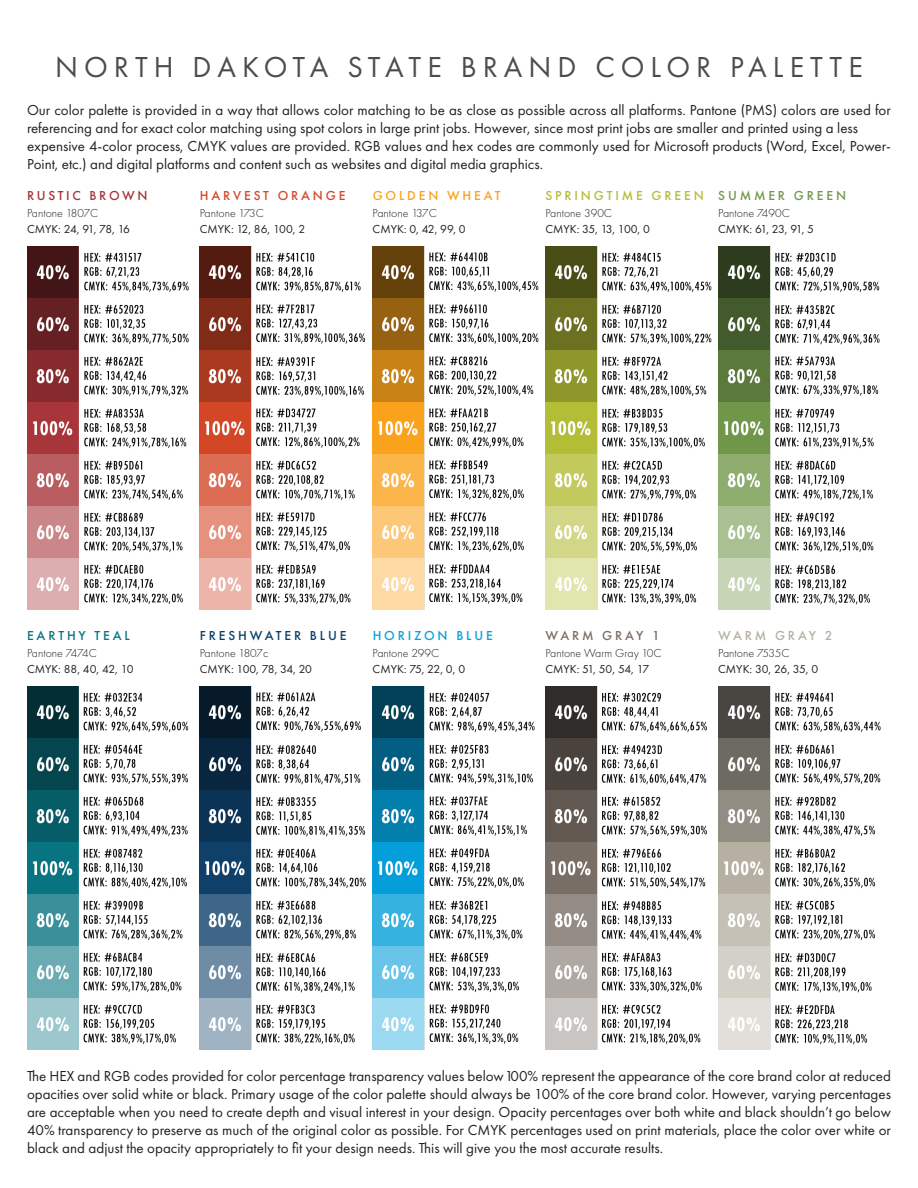
<style>
.page{position:relative;width:918px;height:1188px;background:#fff}
.page>*{position:absolute;margin:0;border:0;box-sizing:border-box;transform-origin:0 0}
.t1{font:30px "Futura PT";letter-spacing:.2em;color:#4b4c4d}
.t2{font:15px/18px "Futura PT";color:#231f20}
.t3{font:500 13.5px "Futura PT";letter-spacing:.21em;color:#b3bd35}
.t4{font:500 13.5px "Futura PT";letter-spacing:.21em;color:#0b3f69}
.t5{font:500 13.5px "Futura PT";letter-spacing:.21em;color:#d44728}
.t6{font:500 13.5px "Futura PT";letter-spacing:.2em;color:#a73339}
.t7{font:500 13.5px "Futura PT";letter-spacing:.21em;color:#f9a21c}
.t8{font:500 13.5px "Futura PT";letter-spacing:.21em;color:#70984b}
.t9{font:500 13.5px "Futura PT";letter-spacing:.21em;color:#0c9fdc}
.t10{font:500 13.5px "Futura PT";letter-spacing:.21em;color:#067482}
.t11{font:500 13.5px "Futura PT";letter-spacing:.21em;color:#796d65}
.t12{font:500 13.5px "Futura PT";letter-spacing:.21em;color:#b6b0a2}
.t13{font:12px "Futura PT";color:#231f20}
.t14{font:300 12px "Futura PT";color:#231f20}
.t15{font:12px "Futura PT";letter-spacing:-.025em;color:#231f20}
.t16{font:12px "Futura PT";letter-spacing:-.02em;color:#231f20}
</style>
<div class="page">
<img style="left:27px;top:246px;width:853px;height:363px">
<img style="left:27px;top:686px;width:854px;height:363px">
<p class="t1" style="left:55px;top:49px;width:809px">NORTH DAKOTA STATE BRAND COLOR PALETTE</p>
<p class="t2" style="left:27px;top:101px;width:865px">Our color palette is provided in a way that allows color matching to be as close as possible across all platforms. Pantone (PMS) colors are used for referencing and for exact color matching using spot colors in large print jobs. However, since most print jobs are smaller and printed using a less</p>
<p class="t2" style="left:27px;top:137px;width:865px">expensive 4-color process, CMYK values are provided. RGB values and hex codes are commonly used for Microsoft products (Word, Excel, Power-<br>Point, etc.) and digital platforms and content such as websites and digital media graphics.</p>
<p class="t6" style="left:27px;top:187px;width:122px">RUSTIC BROWN</p>
<p class="t14" style="left:27px;top:206px;width:73px">Pantone 1807C</p>
<p class="t15" style="left:27px;top:222px;width:105px">CMYK: 24, 91, 78, 16</p>
<p class="t3" style="left:545px;top:187px;width:160px">SPRINGTIME GREEN</p>
<p class="t14" style="left:545px;top:206px;width:68px">Pantone 390C</p>
<p class="t13" style="left:545px;top:222px;width:106px">CMYK: 35, 13, 100, 0</p>
<p class="t8" style="left:718px;top:187px;width:129px">SUMMER GREEN</p>
<p class="t14" style="left:718px;top:206px;width:73px">Pantone 7490C</p>
<p class="t16" style="left:718px;top:222px;width:97px">CMYK: 61, 23, 91, 5</p>
<p class="t5" style="left:200px;top:187px;width:147px">HARVEST ORANGE</p>
<p class="t14" style="left:200px;top:206px;width:66px">Pantone 173C</p>
<p class="t13" style="left:200px;top:222px;width:107px">CMYK: 12, 86, 100, 2</p>
<p class="t7" style="left:373px;top:187px;width:130px">GOLDEN WHEAT</p>
<p class="t14" style="left:373px;top:206px;width:66px">Pantone 137C</p>
<p class="t13" style="left:373px;top:222px;width:95px">CMYK: 0, 42, 99, 0</p>
<p class="t10" style="left:27px;top:627px;width:104px">EARTHY TEAL</p>
<p class="t14" style="left:27px;top:646px;width:71px">Pantone 7474C</p>
<p class="t13" style="left:27px;top:662px;width:108px">CMYK: 88, 40, 42, 10</p>
<p class="t4" style="left:200px;top:627px;width:148px">FRESHWATER BLUE</p>
<p class="t14" style="left:200px;top:646px;width:70px">Pantone 1807c</p>
<p class="t13" style="left:200px;top:662px;width:114px">CMYK: 100, 78, 34, 20</p>
<p class="t9" style="left:373px;top:627px;width:122px">HORIZON BLUE</p>
<p class="t14" style="left:373px;top:646px;width:68px">Pantone 299C</p>
<p class="t13" style="left:373px;top:662px;width:94px">CMYK: 75, 22, 0, 0</p>
<p class="t11" style="left:545px;top:627px;width:116px">WARM GRAY 1</p>
<p class="t14" style="left:545px;top:646px;width:118px">Pantone Warm Gray 10C</p>
<p class="t13" style="left:545px;top:662px;width:105px">CMYK: 51, 50, 54, 17</p>
<p class="t12" style="left:718px;top:627px;width:116px">WARM GRAY 2</p>
<p class="t14" style="left:718px;top:646px;width:73px">Pantone 7535C</p>
<p class="t13" style="left:718px;top:662px;width:101px">CMYK: 30, 26, 35, 0</p>
<p class="t2" style="left:27px;top:1067px;width:866px;text-align:justify">The HEX and RGB codes provided for color percentage transparency values below 100% represent the appearance of the core brand color at reduced opacities over solid white or black. Primary usage of the color palette should always be 100% of the core brand color. However, varying percentages are acceptable when you need to create depth and visual interest in your design. Opacity percentages over both white and black shouldn’t go below 40% transparency to preserve as much of the original color as possible. For CMYK percentages used on print materials, place the color over white or black and adjust the opacity appropriately to fit your design needs. This will give you the most accurate results.</p>
</div>
